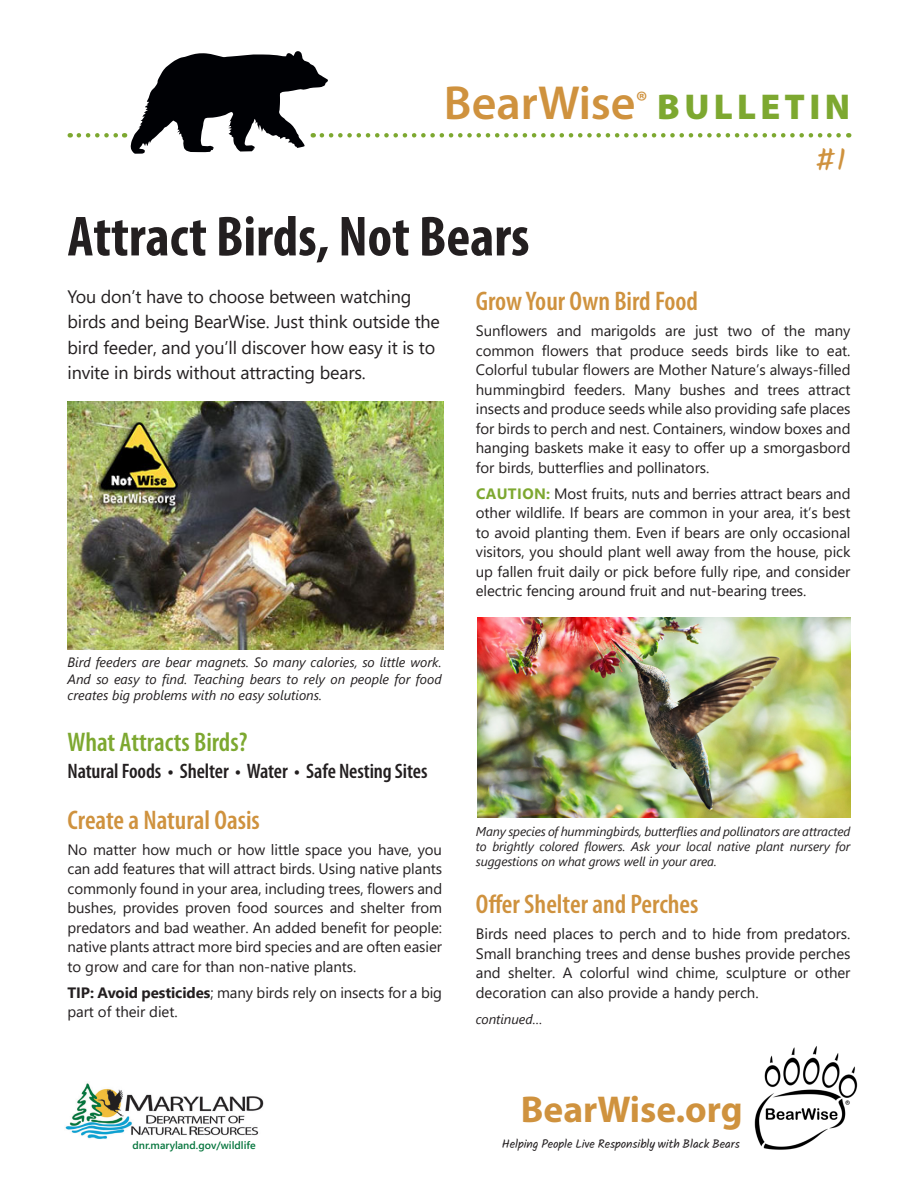
<style>
.page{position:relative;width:918px;height:1188px;background:#fff}
.page>*{position:absolute;margin:0;border:0;box-sizing:border-box;transform-origin:0 0}
.t1{font:700 condensed 57px "Myriad Pro";color:#231f20}
.headline{font:600 48px "Myriad Pro";color:#cf923e}
.t2{font:700 37.5px "Myriad Pro";color:#cf923e}
.t3{font:30px "Kalam";color:#cf923e}
.subhead-more_space{font:600 condensed 27px "Myriad Pro";color:#cf923e}
.subhead-more_space-2{font:600 condensed 27px "Myriad Pro";color:#7da830}
.body{font:600 condensed 21px "Myriad Pro";letter-spacing:-.005em;color:#231f20}
.body-2{font:18px/25.5px "Segoe UI";letter-spacing:-.01em;color:#231f20}
.body-3{font:15px/19.5px "Segoe UI";letter-spacing:-.005em;color:#231f20;text-align:justify}
.body-4{font:italic 13.5px/16.5px "Segoe UI";color:#231f20;text-align:justify}
.t4{font:italic 12.75px/15px "Segoe UI";letter-spacing:-.01em;color:#231f20;text-align:justify}
.headline-2{font:12px "Kalam";letter-spacing:-.005em;color:#231f20}
.t5{font:600 10.65px "Segoe Media Center";color:#05753d}
.s1{font-weight:900;font-size:36px;color:#7da830}
.s2{font-weight:700;color:#7da830}
.s3{font-weight:700}
</style>
<div class="page">
<img style="left:68px;top:402px;width:375px;height:248px">
<img style="left:477px;top:617px;width:373px;height:201px">
<svg style="left:79px;top:51px;width:770px;height:103px"></svg>
<img style="left:754px;top:1046px;width:104px;height:104px">
<img style="left:65px;top:1083px;width:199px;height:56px">
<h1 class="headline" style="left:444px;top:72px;width:408px">BearWise<sup>®</sup> <span class="s1">BULLETIN</span></h1>
<p class="t3" style="left:815px;top:139px;width:32px">#1</p>
<p class="t1" style="left:68px;top:201px;width:464px">Attract Birds, Not Bears</p>
<p class="body-2" style="left:68px;top:282px;width:374px">You don’t have to choose between watching birds and being BearWise. Just think outside the bird feeder, and you’ll discover how easy it is to invite in birds without attracting bears.</p>
<h2 class="subhead-more_space" style="left:476px;top:284px;width:224px">Grow Your Own Bird Food</h2>
<p class="body-3" style="left:476px;top:320px;width:376px">Sunflowers and marigolds are just two of the many common flowers that produce seeds birds like to eat.<br>Colorful tubular flowers are Mother Nature’s always-filled hummingbird feeders. Many bushes and trees attract insects and produce seeds while also providing safe places for birds to perch and nest. Containers, window boxes and hanging baskets make it easy to offer up a smorgasbord for birds, butterflies and pollinators.</p>
<p class="body-3" style="left:476px;top:482px;width:376px"><span class="s2">CAUTION:</span> Most fruits, nuts and berries attract bears and other wildlife. If bears are common in your area, it’s best to avoid planting them. Even if bears are only occasional visitors, you should plant well away from the house, pick up fallen fruit daily or pick before fully ripe, and consider electric fencing around fruit and nut-bearing trees.</p>
<p class="body-4" style="left:68px;top:652px;width:376px">Bird feeders are bear magnets. So many calories, so little work.<br>And so easy to find. Teaching bears to rely on people for food creates big problems with no easy solutions.</p>
<h2 class="subhead-more_space-2" style="left:68px;top:726px;width:182px">What Attracts Birds?</h2>
<p class="body" style="left:68px;top:758px;width:362px">Natural Foods • Shelter • Water • Safe Nesting Sites</p>
<h2 class="subhead-more_space" style="left:68px;top:803px;width:194px">Create a Natural Oasis</h2>
<p class="body-3" style="left:68px;top:838px;width:376px">No matter how much or how little space you have, you can add features that will attract birds. Using native plants commonly found in your area, including trees, flowers and bushes, provides proven food sources and shelter from predators and bad weather. An added benefit for people: native plants attract more bird species and are often easier to grow and care for than non-native plants.</p>
<p class="body-3" style="left:68px;top:981px;width:376px"><span class="s3">TIP: Avoid pesticides</span>; many birds rely on insects for a big part of their diet.</p>
<p class="t4" style="left:476px;top:822px;width:376px">Many species of hummingbirds, butterflies and pollinators are attracted to brightly colored flowers. Ask your local native plant nursery for suggestions on what grows well in your area.</p>
<h2 class="subhead-more_space" style="left:476px;top:888px;width:224px">Offer Shelter and Perches</h2>
<p class="body-3" style="left:476px;top:923px;width:376px">Birds need places to perch and to hide from predators.<br>Small branching trees and dense bushes provide perches and shelter. A colorful wind chime, sculpture or other decoration can also provide a handy perch.</p>
<p class="body-4" style="left:476px;top:1009px;width:68px">continued…</p>
<p class="t2" style="left:521px;top:1085px;width:224px">BearWise.org</p>
<p class="t5" style="left:132px;top:1139px;width:125px">dnr.maryland.gov/wildlife</p>
<h1 class="headline-2" style="left:502px;top:1135px;width:239px">Helping People Live Responsibly with Black Bears</h1>
</div>
